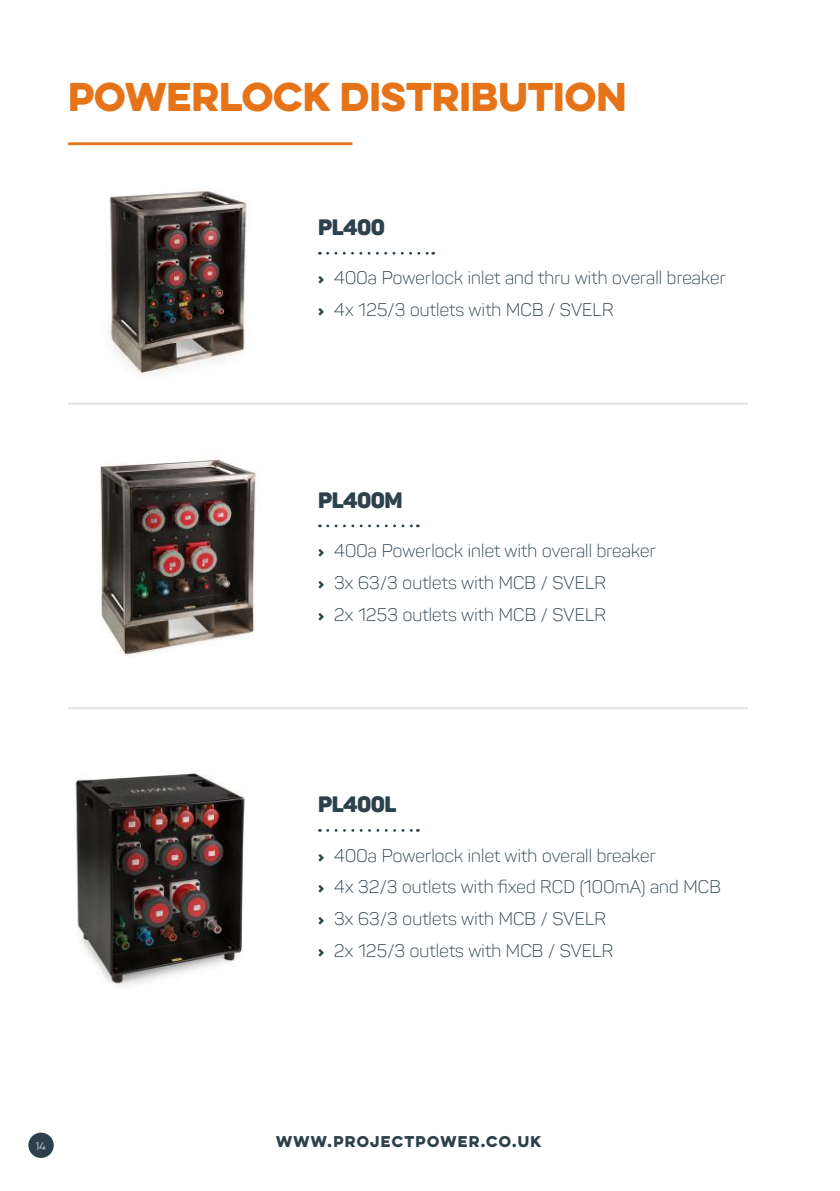
<style>
.page{position:relative;width:840px;height:1191px;background:#fff}
.page>*{position:absolute;margin:0;border:0;box-sizing:border-box;transform-origin:0 0}
.t1{font:36px "Eveleth Clean";color:#e67318}
.t2{font:22px "Panton Black Caps";letter-spacing:-.025em;color:#2d414c}
.t3{font:300 18px/31.8px "Panton";letter-spacing:-.025em;color:#2d414c}
.t4{font:14px "Eveleth Clean";letter-spacing:.09em;color:#2d414c}
.t5{font:100 10px "Eveleth Clean";color:#fff}
.s1{font-family:"Panton Black Caps";font-weight:400;font-size:16px}
</style>
<div class="page">
<div style="left:28px;top:1132px;width:26px;height:26px;background:#2d414c;border-radius:50%"></div>
<img style="left:108px;top:190px;width:214px;height:186px">
<hr style="left:68px;top:142px;width:284px;height:3px;background:#e67318">
<svg style="left:327px;top:252px;width:106px;height:3px"></svg>
<img style="left:100px;top:457px;width:156px;height:199px">
<svg style="left:327px;top:524px;width:91px;height:3px"></svg>
<img style="left:75px;top:773px;width:279px;height:216px">
<svg style="left:327px;top:829px;width:91px;height:2px"></svg>
<hr style="left:68px;top:403px;width:679px;height:2px;background:#dde2e5">
<hr style="left:68px;top:707px;width:679px;height:2px;background:#dde2e5">
<h1 class="t1" style="left:68px;top:69px;width:559px">POWERLOCK DISTRIBUTION</h1>
<p class="t2" style="left:318px;top:213px;width:68px">PL400</p>
<p class="t3" style="left:318px;top:262px;width:409px"><span class="s1">›</span> 400a Powerlock inlet and thru with overall breaker <span class="s1">›</span> 4x 125/3 outlets with MCB / SVELR</p>
<p class="t2" style="left:318px;top:485px;width:86px">PL400M</p>
<p class="t3" style="left:318px;top:535px;width:339px"><span class="s1">›</span> 400a Powerlock inlet with overall breaker <span class="s1">›</span> 3x 63/3 outlets with MCB / SVELR<br><span class="s1">›</span> 2x 1253 outlets with MCB / SVELR</p>
<p class="t2" style="left:318px;top:790px;width:80px">PL400L</p>
<p class="t3" style="left:318px;top:839px;width:404px"><span class="s1">›</span> 400a Powerlock inlet with overall breaker<br><span class="s1">›</span> 4x 32/3 outlets with fixed RCD (100mA) and MCB <span class="s1">›</span> 3x 63/3 outlets with MCB / SVELR<br><span class="s1">›</span> 2x 125/3 outlets with MCB / SVELR</p>
<p class="t5" style="left:36px;top:1139px;width:12px">14</p>
<p class="t4" style="left:276px;top:1130px;width:266px">WWW.PROJECTPOWER.CO.UK</p>
</div>
